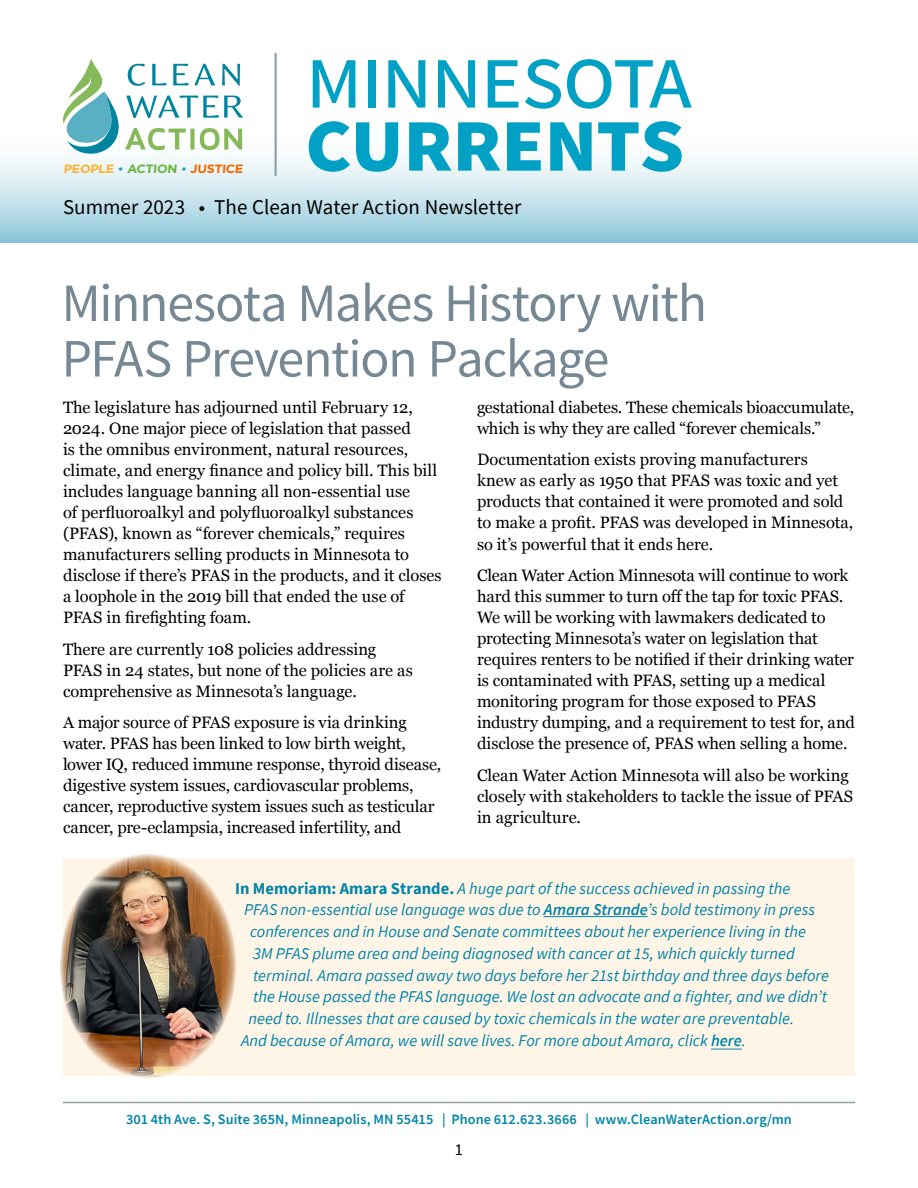
<style>
.page{position:relative;width:918px;height:1188px;background:#fff}
.page>*{position:absolute;margin:0;border:0;box-sizing:border-box;transform-origin:0 0}
.t1{font:91.5px "Source Sans Pro";letter-spacing:-.04em;color:#00a1c5}
.t2{font:700 91.5px "Source Sans Pro";letter-spacing:-.025em;color:#00a1c5}
._16_Head_SS{font:54px/55.5px "Source Sans Pro";letter-spacing:-.025em;color:#768894}
.t3{font:21px "Source Sans Pro";letter-spacing:.005em;color:#000}
._16_News_Body_text{font:16.5px/21px "Georgia";letter-spacing:-.005em;color:#000}
._16_Caption_1{font:italic 16.5px "Source Sans Pro";color:#0084a9}
.t4{font:16.5px "Source Sans Pro";color:#000}
._16_Currents_State_Footer_centered{font:600 14.25px "Source Sans Pro";letter-spacing:.005em;color:#0084a9}
.t5{font:700 12px "Gotham";color:#f26600;scale:1.05 1}
.s1{color:#fab333}
.s2{font-size:11.25px;color:#28a3c1}
.s3{color:#6cb33f}
.s4{font-weight:700;font-style:normal}
.s5{font-weight:600}
.s6{font-style:inherit}
</style>
<div class="page">
<hr style="left:63px;top:1102px;width:792px;height:1px;background:#93a1ab">
<div style="left:63px;top:859px;width:792px;height:217px;background:#fff5e6"></div>
<hr style="left:544px;top:916px;width:103px;height:1px;background:#0084a9">
<img style="left:60px;top:854px;width:176px;height:224px">
<div style="left:0;top:135px;width:918px;height:108px;background:linear-gradient(to bottom,#fff,#92c9db)"></div>
<hr style="left:274px;top:54px;width:3px;height:121px;background:#93a1ab">
<svg style="left:63px;top:58px;width:180px;height:97px"></svg>
<hr style="left:711px;top:1049px;width:31px;height:1px;background:#0084a9">
<p class="t1" style="left:304px;top:19px;width:389px">minnesota</p>
<p class="t2" style="left:304px;top:78px;width:382px">currents</p>
<p class="t3" style="left:63px;top:193px;width:460px">Summer 2023 • The Clean Water Action Newsletter</p>
<p class="t5" style="left:64px;top:161px;width:174px"><span class="s1">PEOPLE</span> <span class="s2">•</span> <span class="s3">ACTION</span> <span class="s2">•</span> JUSTICE</p>
<p class="_16_Head_SS" style="left:62px;top:275px;width:647px">Minnesota Makes History with<br>PFAS Prevention Package</p>
<p class="_16_News_Body_text" style="left:63px;top:396px;width:380px">The legislature has adjourned until February 12, 2024. One major piece of legislation that passed<br>is the omnibus environment, natural resources, climate, and energy finance and policy bill. This bill includes language banning all non-essential use<br>of perfluoroalkyl and polyfluoroalkyl substances (PFAS), known as “forever chemicals,” requires manufacturers selling products in Minnesota to disclose if there’s PFAS in the products, and it closes a loophole in the 2019 bill that ended the use of PFAS in firefighting foam.</p>
<p class="_16_News_Body_text" style="left:63px;top:638px;width:351px">There are currently 108 policies addressing<br>PFAS in 24 states, but none of the policies are as comprehensive as Minnesota’s language.</p>
<p class="_16_News_Body_text" style="left:63px;top:711px;width:380px">A major source of PFAS exposure is via drinking water. PFAS has been linked to low birth weight, lower IQ, reduced immune response, thyroid disease, digestive system issues, cardiovascular problems, cancer, reproductive system issues such as testicular cancer, pre-eclampsia, increased infertility, and</p>
<p class="_16_News_Body_text" style="left:477px;top:396px;width:379px">gestational diabetes. These chemicals bioaccumulate, which is why they are called “forever chemicals.”</p>
<p class="_16_News_Body_text" style="left:477px;top:449px;width:378px">Documentation exists proving manufacturers<br>knew as early as 1950 that PFAS was toxic and yet products that contained it were promoted and sold to make a profit. PFAS was developed in Minnesota, so it’s powerful that it ends here.</p>
<p class="_16_News_Body_text" style="left:477px;top:564px;width:379px">Clean Water Action Minnesota will continue to work hard this summer to turn off the tap for toxic PFAS.<br>We will be working with lawmakers dedicated to protecting Minnesota’s water on legislation that requires renters to be notified if their drinking water is contaminated with PFAS, setting up a medical monitoring program for those exposed to PFAS industry dumping, and a requirement to test for, and disclose the presence of, PFAS when selling a home.</p>
<p class="_16_News_Body_text" style="left:477px;top:764px;width:378px">Clean Water Action Minnesota will also be working closely with stakeholders to tackle the issue of PFAS in agriculture.</p>
<p class="_16_Caption_1" style="left:235px;top:878px;width:557px"><span class="s4">In Memoriam: Amara Strande.</span> A huge part of the success achieved in passing the</p>
<p class="_16_Caption_1" style="left:244px;top:899px;width:573px">PFAS non-essential use language was due to <span class="s5">Amara Strande</span>’s bold testimony in press</p>
<p class="_16_Caption_1" style="left:250px;top:921px;width:557px">conferences and in House and Senate committees about her experience living in the</p>
<p class="_16_Caption_1" style="left:253px;top:943px;width:543px">3M PFAS plume area and being diagnosed with cancer at 15, which quickly turned</p>
<p class="_16_Caption_1" style="left:253px;top:965px;width:577px">terminal. Amara passed away two days before her 21st birthday and three days before</p>
<p class="_16_Caption_1" style="left:253px;top:986px;width:576px">the House passed the PFAS language. We lost an advocate and a fighter, and we didn’t</p>
<p class="_16_Caption_1" style="left:249px;top:1008px;width:547px">need to. Illnesses that are caused by toxic chemicals in the water are preventable.</p>
<p class="_16_Caption_1" style="left:241px;top:1030px;width:506px">And because of Amara, we will save lives. For more about Amara<span class="s6">,</span> click <span class="s5">here</span>.</p>
<p class="_16_Currents_State_Footer_centered" style="left:126px;top:1110px;width:667px">301 4th Ave. S, Suite 365N, Minneapolis, MN 55415 | Phone 612.623.3666 | www.CleanWaterAction.org/mn</p>
<p class="t4" style="left:455px;top:1139px;width:10px">1</p>
</div>
